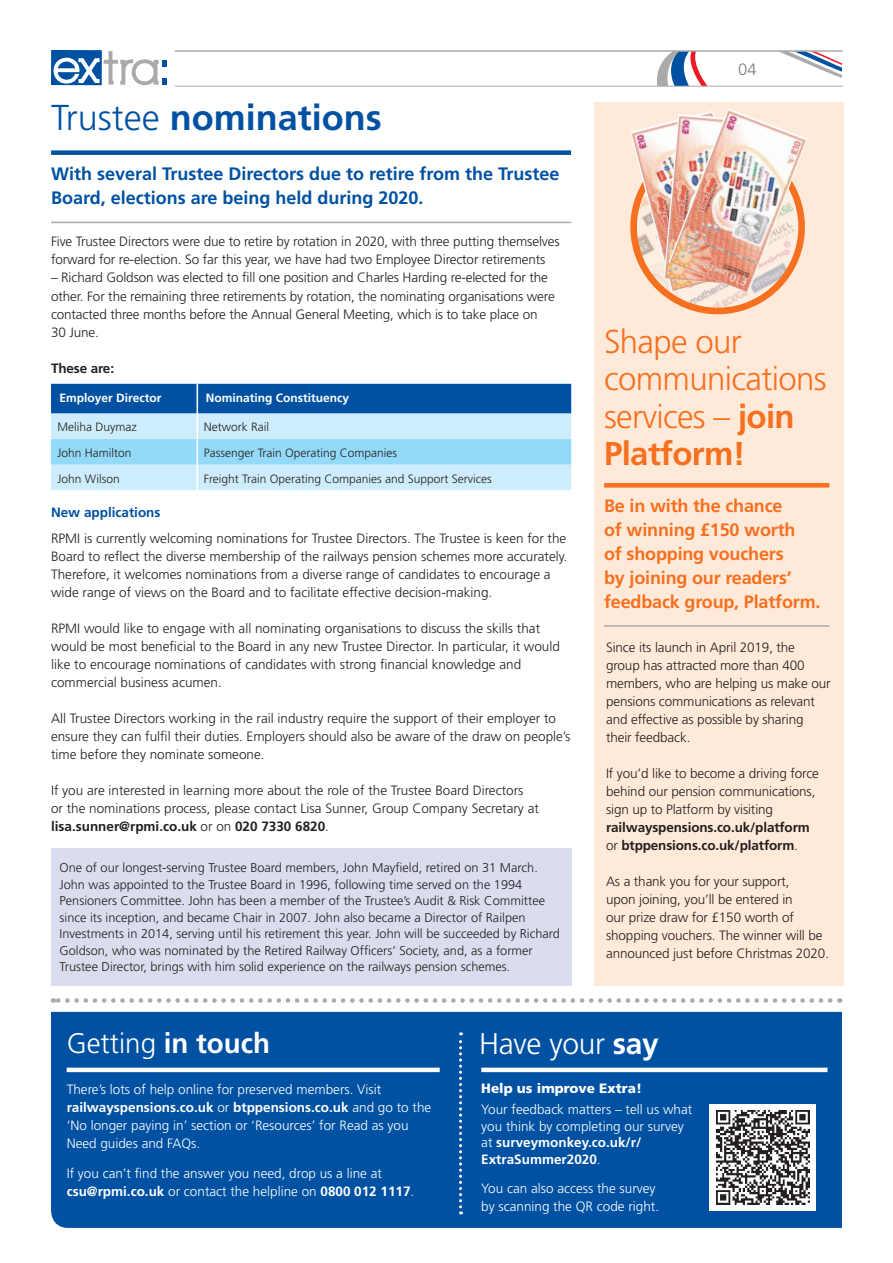
<style>
.page{position:relative;width:893px;height:1263px;background:#fff}
.page>*{position:absolute;margin:0;border:0;box-sizing:border-box;transform-origin:0 0}
.t1{font:700 36px "Frutiger";color:#0051a2}
.t2{font:300 33px/37.5px "Frutiger";letter-spacing:-.02em;color:#f67020}
.t3{font:300 30px "Frutiger";letter-spacing:-.01em;color:#fff}
.t4{font:300 28.35px "Frutiger";color:#fff}
.t5{font:700 18px/24px "Frutiger";letter-spacing:-.01em;color:#f67020}
.t6{font:700 18px/24px "Frutiger";color:#0051a2}
.t7{font:300 16.5px "Frutiger";color:#7d7c7e}
.t8{font:300 13.5px/18px "Frutiger";color:#241f1f}
.t9{font:300 13.5px/18px "Frutiger";color:#fff}
.t10{font:700 13.5px/18px "Frutiger";letter-spacing:-.01em;color:#241f1f}
.t11{font:900 13.5px "Frutiger";color:#fff}
.t12{font:700 13.5px "Frutiger";color:#0051a2}
.t13{font:300 12.75px/16.5px "Frutiger";color:#241f1f}
.t14{font:300 12px "Frutiger";color:#241f1f}
.t15{font:700 12px "Frutiger";color:#fff}
.s1{font-weight:300}
.s2{font-weight:700}
</style>
<div class="page">
<svg style="left:657px;top:52px;width:185px;height:34px"></svg>
<hr style="left:175px;top:86px;width:668px;height:1px;background:#aaaaac">
<hr style="left:175px;top:50px;width:668px;height:2px;background:#aaaaac">
<svg style="left:51px;top:50px;width:51px;height:35px"></svg>
<svg style="left:52px;top:51px;width:115px;height:34px"></svg>
<div style="left:51px;top:1012px;width:791px;height:216px;background:#0051a2"></div>
<svg style="left:459px;top:1032px;width:3px;height:182px"></svg>
<hr style="left:481px;top:1068px;width:346px;height:4px;background:#fff">
<hr style="left:67px;top:1068px;width:373px;height:4px;background:#fff">
<div style="left:710px;top:1104px;width:106px;height:106px;background:#fff"></div>
<img style="left:716px;top:1111px;width:93px;height:93px">
<div style="left:594px;top:102px;width:249px;height:884px;background:#ffead9"></div>
<hr style="left:604px;top:625px;width:225px;height:2px;background:#aaaaac">
<div style="left:604px;top:483px;width:225px;height:5px;background:#f67020"></div>
<svg style="left:53px;top:998px;width:777px;height:5px"></svg>
<svg style="left:658px;top:291px;width:117px;height:24px"></svg>
<img style="left:630px;top:123px;width:39px;height:168px">
<img style="left:664px;top:121px;width:5px;height:165px">
<img style="left:669px;top:108px;width:139px;height:185px">
<hr style="left:51px;top:222px;width:520px;height:1px;background:#aaaaac">
<div style="left:51px;top:150px;width:520px;height:5px;background:#0051a2"></div>
<svg style="left:51px;top:384px;width:520px;height:106px;background:#86bde2"></svg>
<div style="left:51px;top:848px;width:520px;height:138px;background:#daddee"></div>
<h1 class="t1" style="left:51px;top:97px;width:332px"><span class="s1">Trustee</span> nominations</h1>
<h3 class="t6" style="left:51px;top:161px;width:510px">With several Trustee Directors due to retire from the Trustee<br>Board, elections are being held during 2020.</h3>
<p class="t8" style="left:51px;top:233px;width:510px">Five Trustee Directors were due to retire by rotation in 2020, with three putting themselves forward for re-election. So far this year, we have had two Employee Director retirements</p>
<p class="t8" style="left:51px;top:269px;width:505px">– Richard Goldson was elected to fill one position and Charles Harding re-elected for the other. For the remaining three retirements by rotation, the nominating organisations were contacted three months before the Annual General Meeting, which is to take place on 30 June.</p>
<p class="t10" style="left:51px;top:359px;width:65px">These are:</p>
<p class="t15" style="left:60px;top:390px;width:103px">Employer Director</p>
<p class="t15" style="left:206px;top:390px;width:145px">Nominating Constituency</p>
<p class="t14" style="left:57px;top:420px;width:81px">Meliha Duymaz</p>
<p class="t14" style="left:204px;top:420px;width:67px">Network Rail</p>
<p class="t14" style="left:57px;top:446px;width:76px">John Hamilton</p>
<p class="t14" style="left:204px;top:446px;width:195px">Passenger Train Operating Companies</p>
<p class="t14" style="left:57px;top:472px;width:64px">John Wilson</p>
<p class="t14" style="left:204px;top:472px;width:290px">Freight Train Operating Companies and Support Services</p>
<p class="t12" style="left:51px;top:504px;width:111px">New applications</p>
<p class="t8" style="left:51px;top:529px;width:518px">RPMI is currently welcoming nominations for Trustee Directors. The Trustee is keen for the Board to reflect the diverse membership of the railways pension schemes more accurately.<br>Therefore, it welcomes nominations from a diverse range of candidates to encourage a wide range of views on the Board and to facilitate effective decision-making.</p>
<p class="t8" style="left:51px;top:619px;width:510px">RPMI would like to engage with all nominating organisations to discuss the skills that would be most beneficial to the Board in any new Trustee Director. In particular, it would like to encourage nominations of candidates with strong financial knowledge and commercial business acumen.</p>
<p class="t8" style="left:51px;top:709px;width:521px">All Trustee Directors working in the rail industry require the support of their employer to ensure they can fulfil their duties. Employers should also be aware of the draw on people’s time before they nominate someone.</p>
<p class="t8" style="left:51px;top:781px;width:489px">If you are interested in learning more about the role of the Trustee Board Directors<br>or the nominations process, please contact Lisa Sunner, Group Company Secretary at <span class="s2">lisa.sunner@rpmi.co.uk</span> or on <span class="s2">020 7330 6820</span>.</p>
<p class="t13" style="left:60px;top:860px;width:502px">One of our longest-serving Trustee Board members, John Mayfield, retired on 31 March.<br>John was appointed to the Trustee Board in 1996, following time served on the 1994<br>Pensioners Committee. John has been a member of the Trustee’s Audit &amp; Risk Committee since its inception, and became Chair in 2007. John also became a Director of Railpen Investments in 2014, serving until his retirement this year. John will be succeeded by Richard Goldson, who was nominated by the Retired Railway Officers’ Society, and, as a former Trustee Director, brings with him solid experience on the railways pension schemes.</p>
<p class="t7" style="left:738px;top:60px;width:20px">04</p>
<h2 class="t2" style="left:604px;top:323px;width:224px">Shape our communications services – <span class="s2">join<br>Platform!</span></h2>
<h3 class="t5" style="left:604px;top:494px;width:218px">Be in with the chance<br>of winning £150 worth<br>of shopping vouchers<br>by joining our readers’ feedback group, Platform.</h3>
<p class="t8" style="left:606px;top:638px;width:226px">Since its launch in April 2019, the group has attracted more than 400 members, who are helping us make our pensions communications as relevant and effective as possible by sharing their feedback.</p>
<p class="t8" style="left:606px;top:764px;width:214px">If you’d like to become a driving force behind our pension communications, sign up to Platform by visiting</p>
<p class="t10" style="left:606px;top:818px;width:205px">railwayspensions.co.uk/platform <span class="s1">or</span> btppensions.co.uk/platform<span class="s1">.</span></p>
<p class="t8" style="left:606px;top:872px;width:224px">As a thank you for your support,<br>upon joining, you’ll be entered in<br>our prize draw for £150 worth of shopping vouchers. The winner will be announced just before Christmas 2020.</p>
<h3 class="t4" style="left:67px;top:1027px;width:205px">Getting <span class="s2">in touch</span></h3>
<h3 class="t3" style="left:479px;top:1026px;width:181px">Have your <span class="s2">say</span></h3>
<p class="t11" style="left:481px;top:1080px;width:162px">Help us improve Extra!</p>
<p class="t9" style="left:481px;top:1101px;width:213px;line-height:16.5px">Your feedback matters – tell us what you think by completing our survey at <span class="s2">surveymonkey.co.uk/r/<br>ExtraSummer2020</span>.</p>
<p class="t9" style="left:481px;top:1179px;width:179px">You can also access the survey by scanning the QR code right.</p>
<p class="t9" style="left:67px;top:1080px;width:366px">There’s lots of help online for preserved members. Visit <span class="s2">railwayspensions.co.uk</span> or <span class="s2">btppensions.co.uk</span> and go to the ‘No longer paying in’ section or ‘Resources’ for Read as you Need guides and FAQs.</p>
<p class="t9" style="left:67px;top:1164px;width:349px">If you can’t find the answer you need, drop us a line at <span class="s2">csu@rpmi.co.uk</span> or contact the helpline on <span class="s2">0800 012 1117</span>.</p>
</div>
